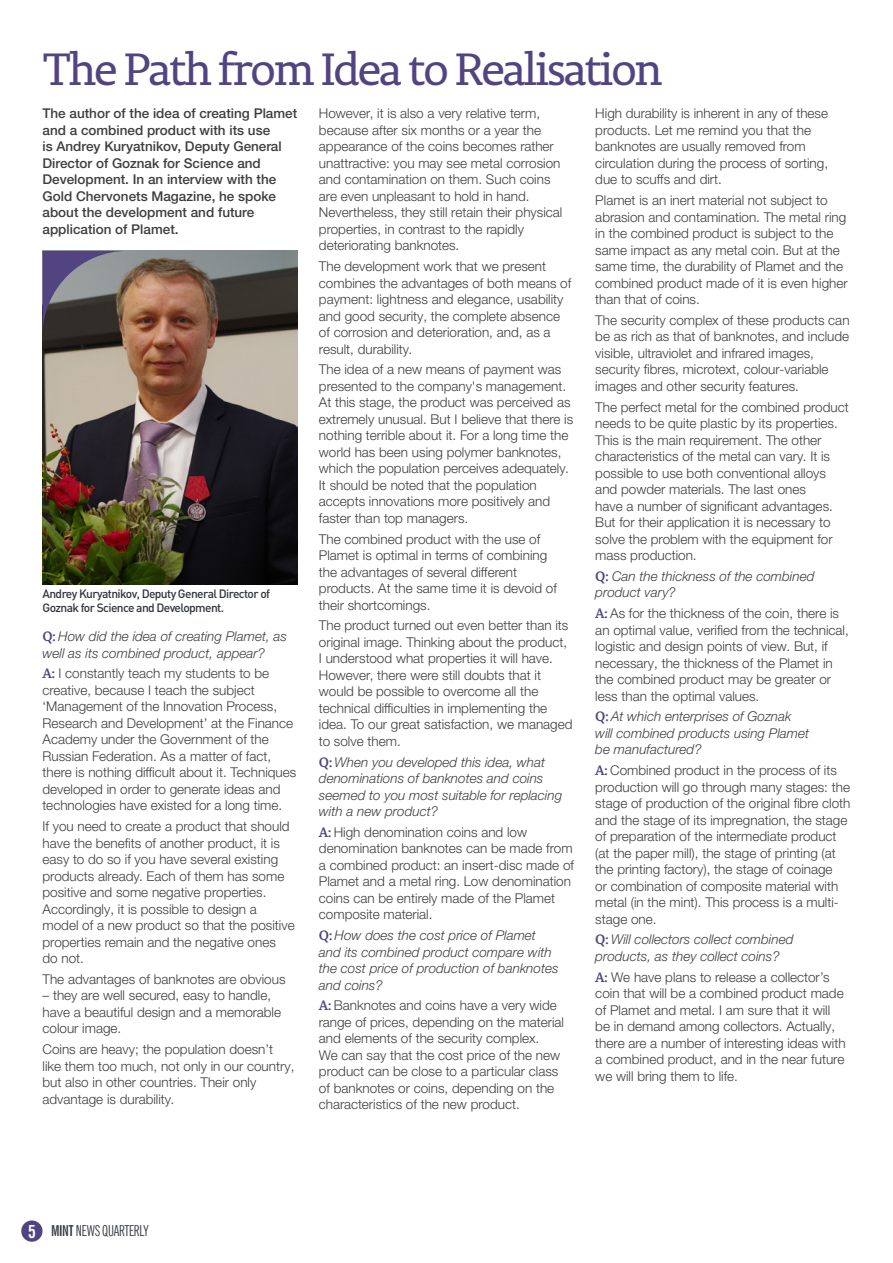
<style>
.page{position:relative;width:893px;height:1263px;background:#fff}
.page>*{position:absolute;margin:0;border:0;box-sizing:border-box;transform-origin:0 0}
.R_-_Title{font:45px "Permian Slab Serif Typeface";letter-spacing:-.06em;color:#514481}
.t1{font:700 condensed 18px "News Gothic BT";color:#fff}
.t2{font:extra-condensed 15px "News Gothic BT";letter-spacing:-.01em;color:#30343e}
.R_-_Body_1{font:300 13.5px/16.5px "Helvetica Neue LTW1 G";color:#3e3e3f}
.R_-_Body_1-2{font:italic 300 13.5px/16.5px "Helvetica Neue";color:#3e3e3f}
.R_-_Body_1-3{font:500 13.5px/16.5px "Helvetica Neue LTW1 G";color:#3e3e3f}
.R_-_Caption{font:500 12px/13.5px "DIN";letter-spacing:-.05em;color:#30343e}
.s1{font-family:"Permian Slab Serif Typeface";font-weight:700;font-style:normal;color:#514481}
.s2{font-family:"Permian Slab Serif Typeface";font-weight:700;color:#514481}
.s3{font-weight:700}
</style>
<div class="page">
<div style="left:21px;top:1220px;width:22px;height:22px;background:#514481;border-radius:50%"></div>
<img style="left:43px;top:250px;width:255px;height:335px">
<svg style="left:43px;top:251px;width:85px;height:85px;background:#615c65"></svg>
<p class="R_-_Title" style="left:43px;top:33px;width:622px">The Path from Idea to Realisation</p>
<p class="R_-_Body_1-3" style="left:43px;top:105px;width:256px">The author of the idea of creating Plamet and a combined product with its use<br>is Andrey Kuryatnikov, Deputy General Director of Goznak for Science and Development. In an interview with the Gold Chervonets Magazine, he spoke about the development and future application of Plamet.</p>
<p class="R_-_Body_1" style="left:319px;top:105px;width:245px">However, it is also a very relative term, because after six months or a year the appearance of the coins becomes rather unattractive: you may see metal corrosion and contamination on them. Such coins are even unpleasant to hold in hand.<br>Nevertheless, they still retain their physical properties, in contrast to the rapidly deteriorating banknotes.</p>
<p class="R_-_Body_1" style="left:319px;top:258px;width:254px">The development work that we present combines the advantages of both means of payment: lightness and elegance, usability and good security, the complete absence of corrosion and deterioration, and, as a result, durability.</p>
<p class="R_-_Body_1" style="left:319px;top:361px;width:256px">The idea of a new means of payment was presented to the company's management.<br>At this stage, the product was perceived as extremely unusual. But I believe that there is nothing terrible about it. For a long time the world has been using polymer banknotes, which the population perceives adequately.<br>It should be noted that the population accepts innovations more positively and faster than top managers.</p>
<p class="R_-_Body_1" style="left:319px;top:530px;width:240px">The combined product with the use of Plamet is optimal in terms of combining the advantages of several different products. At the same time it is devoid of their shortcomings.</p>
<p class="R_-_Body_1" style="left:319px;top:617px;width:255px">The product turned out even better than its original image. Thinking about the product, I understood what properties it will have.<br>However, there were still doubts that it would be possible to overcome all the technical difficulties in implementing the idea. To our great satisfaction, we managed to solve them.</p>
<p class="R_-_Body_1-2" style="left:319px;top:753px;width:245px"><span class="s1">Q:</span> When you developed this idea, what denominations of banknotes and coins seemed to you most suitable for replacing with a new product?</p>
<p class="R_-_Body_1" style="left:319px;top:824px;width:257px"><span class="s2">A:</span> High denomination coins and low denomination banknotes can be made from a combined product: an insert-disc made of Plamet and a metal ring. Low denomination coins can be entirely made of the Plamet composite material.</p>
<p class="R_-_Body_1-2" style="left:319px;top:927px;width:241px"><span class="s1">Q:</span> How does the cost price of Plamet and its combined product compare with the cost price of production of banknotes and coins?</p>
<p class="R_-_Body_1" style="left:319px;top:997px;width:247px"><span class="s2">A:</span> Banknotes and coins have a very wide range of prices, depending on the material and elements of the security complex.<br>We can say that the cost price of the new product can be close to a particular class of banknotes or coins, depending on the characteristics of the new product.</p>
<p class="R_-_Body_1" style="left:595px;top:105px;width:234px">High durability is inherent in any of these products. Let me remind you that the banknotes are usually removed from circulation during the process of sorting, due to scuffs and dirt.</p>
<p class="R_-_Body_1" style="left:595px;top:192px;width:254px">Plamet is an inert material not subject to abrasion and contamination. The metal ring in the combined product is subject to the same impact as any metal coin. But at the same time, the durability of Plamet and the combined product made of it is even higher than that of coins.</p>
<p class="R_-_Body_1" style="left:595px;top:312px;width:256px">The security complex of these products can be as rich as that of banknotes, and include visible, ultraviolet and infrared images, security fibres, microtext, colour-variable images and other security features.</p>
<p class="R_-_Body_1" style="left:595px;top:398px;width:255px">The perfect metal for the combined product needs to be quite plastic by its properties.<br>This is the main requirement. The other characteristics of the metal can vary. It is possible to use both conventional alloys and powder materials. The last ones<br>have a number of significant advantages.<br>But for their application it is necessary to solve the problem with the equipment for mass production.</p>
<p class="R_-_Body_1-2" style="left:595px;top:568px;width:221px"><span class="s1">Q:</span> Can the thickness of the combined product vary?</p>
<p class="R_-_Body_1" style="left:595px;top:605px;width:255px"><span class="s2">A:</span> As for the thickness of the coin, there is an optimal value, verified from the technical, logistic and design points of view. But, if necessary, the thickness of the Plamet in the combined product may be greater or less than the optimal values.</p>
<p class="R_-_Body_1-2" style="left:595px;top:708px;width:215px"><span class="s1">Q:</span> At which enterprises of Goznak will combined products using Plamet be manufactured?</p>
<p class="R_-_Body_1" style="left:595px;top:762px;width:257px"><span class="s2">A:</span> Combined product in the process of its production will go through many stages: the stage of production of the original fibre cloth and the stage of its impregnation, the stage of preparation of the intermediate product (at the paper mill), the stage of printing (at the printing factory), the stage of coinage<br>or combination of composite material with metal (in the mint). This process is a multi&shy;stage one.</p>
<p class="R_-_Body_1-2" style="left:595px;top:931px;width:200px"><span class="s1">Q:</span> Will collectors collect combined products, as they collect coins?</p>
<p class="R_-_Body_1" style="left:595px;top:968px;width:252px"><span class="s2">A:</span> We have plans to release a collector’s coin that will be a combined product made of Plamet and metal. I am sure that it will be in demand among collectors. Actually, there are a number of interesting ideas with a combined product, and in the near future we will bring them to life.</p>
<p class="R_-_Caption" style="left:43px;top:587px;width:229px">Andrey Kuryatnikov, Deputy General Director of<br>Goznak for Science and Development.</p>
<p class="R_-_Body_1-2" style="left:43px;top:628px;width:246px"><span class="s1">Q:</span> How did the idea of creating Plamet, as well as its combined product, appear?</p>
<p class="R_-_Body_1" style="left:43px;top:665px;width:255px"><span class="s2">A:</span> I constantly teach my students to be creative, because I teach the subject ‘Management of the Innovation Process, Research and Development’ at the Finance Academy under the Government of the Russian Federation. As a matter of fact, there is nothing difficult about it. Techniques developed in order to generate ideas and technologies have existed for a long time.</p>
<p class="R_-_Body_1" style="left:43px;top:818px;width:254px">If you need to create a product that should have the benefits of another product, it is easy to do so if you have several existing products already. Each of them has some positive and some negative properties.<br>Accordingly, it is possible to design a model of a new product so that the positive properties remain and the negative ones<br>do not.</p>
<p class="R_-_Body_1" style="left:43px;top:971px;width:244px">The advantages of banknotes are obvious</p>
<p class="R_-_Body_1" style="left:43px;top:987px;width:240px">– they are well secured, easy to handle, have a beautiful design and a memorable colour image.</p>
<p class="R_-_Body_1" style="left:43px;top:1041px;width:253px">Coins are heavy; the population doesn’t like them too much, not only in our country, but also in other countries. Their only advantage is durability.</p>
<p class="t1" style="left:28px;top:1220px;width:9px">5</p>
<p class="t2" style="left:51px;top:1222px;width:99px"><span class="s3">MINT</span> NEWS QUARTERLY</p>
</div>
